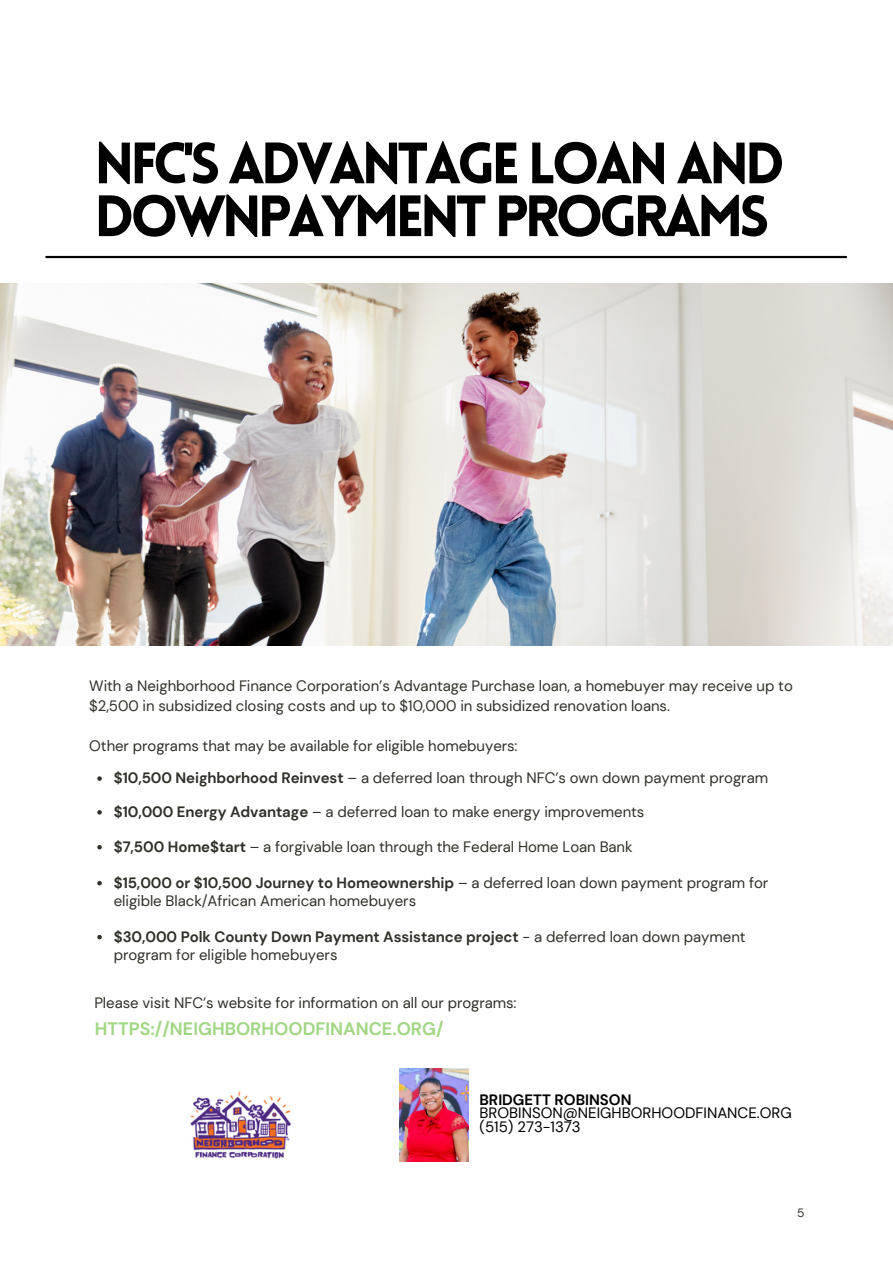
<style>
.page{position:relative;width:893px;height:1264px;background:#fff}
.page>*{position:absolute;margin:0;border:0;box-sizing:border-box;transform-origin:0 0}
.t1{font:900 57px/52.8px "Lovelo";letter-spacing:-.075em;color:#000}
.t2{font:700 18px "DM Sans";color:#a1d683}
.t3{font:15px/18px "DM Sans";letter-spacing:-.005em;color:#2f3029}
.t4{font:15px/13.5px "DM Sans";color:#000}
.t5{font:700 15px "DM Sans";color:#000}
.t6{font:12px "DM Sans";color:#2f3029}
.s1{font-weight:700}
</style>
<div class="page">
<hr style="left:46px;top:256px;width:800px;height:2px;background:#000">
<img style="left:0;top:284px;width:892px;height:362px">
<img style="left:190px;top:1091px;width:102px;height:68px">
<img style="left:399px;top:1068px;width:70px;height:93px">
<svg style="left:97px;top:776px;width:5px;height:4px"></svg>
<svg style="left:97px;top:810px;width:5px;height:4px"></svg>
<svg style="left:97px;top:845px;width:5px;height:4px"></svg>
<svg style="left:97px;top:881px;width:5px;height:4px"></svg>
<svg style="left:97px;top:934px;width:5px;height:5px"></svg>
<h1 class="t1" style="left:94px;top:143px;width:692px">NFC'S ADVANTAGE LOAN AND<br>DOWNPAYMENT PROGRAMS</h1>
<p class="t3" style="left:89px;top:675px;width:705px;line-height:20.2px">With a Neighborhood Finance Corporation’s Advantage Purchase loan, a homebuyer may receive up to $2,500 in subsidized closing costs and up to $10,000 in subsidized renovation loans.</p>
<p class="t3" style="left:89px;top:737px;width:430px">Other programs that may be available for eligible homebuyers:</p>
<p class="t3" style="left:114px;top:769px;width:655px"><span class="s1">$10,500 Neighborhood Reinvest</span> – a deferred loan through NFC’s own down payment program</p>
<p class="t3" style="left:114px;top:802px;width:532px"><span class="s1">$10,000 Energy Advantage</span> – a deferred loan to make energy improvements</p>
<p class="t3" style="left:114px;top:837px;width:520px"><span class="s1">$7,500 Home$tart</span> – a forgivable loan through the Federal Home Loan Bank</p>
<p class="t3" style="left:114px;top:873px;width:656px"><span class="s1">$15,000 or $10,500 Journey to Homeownership</span> – a deferred loan down payment program for eligible Black/African American homebuyers</p>
<p class="t3" style="left:114px;top:927px;width:633px"><span class="s1">$30,000 Polk County Down Payment Assistance project</span> - a deferred loan down payment program for eligible homebuyers</p>
<p class="t3" style="left:94px;top:994px;width:423px">Please visit NFC’s website for information on all our programs:</p>
<p class="t2" style="left:95px;top:1017px;width:350px">HTTPS://NEIGHBORHOODFINANCE.ORG/</p>
<p class="t5" style="left:479px;top:1090px;width:153px">BRIDGETT ROBINSON</p>
<p class="t4" style="left:479px;top:1106px;width:314px">BROBINSON@NEIGHBORHOODFINANCE.ORG (515) 273-1373</p>
<p class="t6" style="left:797px;top:1205px;width:9px">5</p>
</div>
